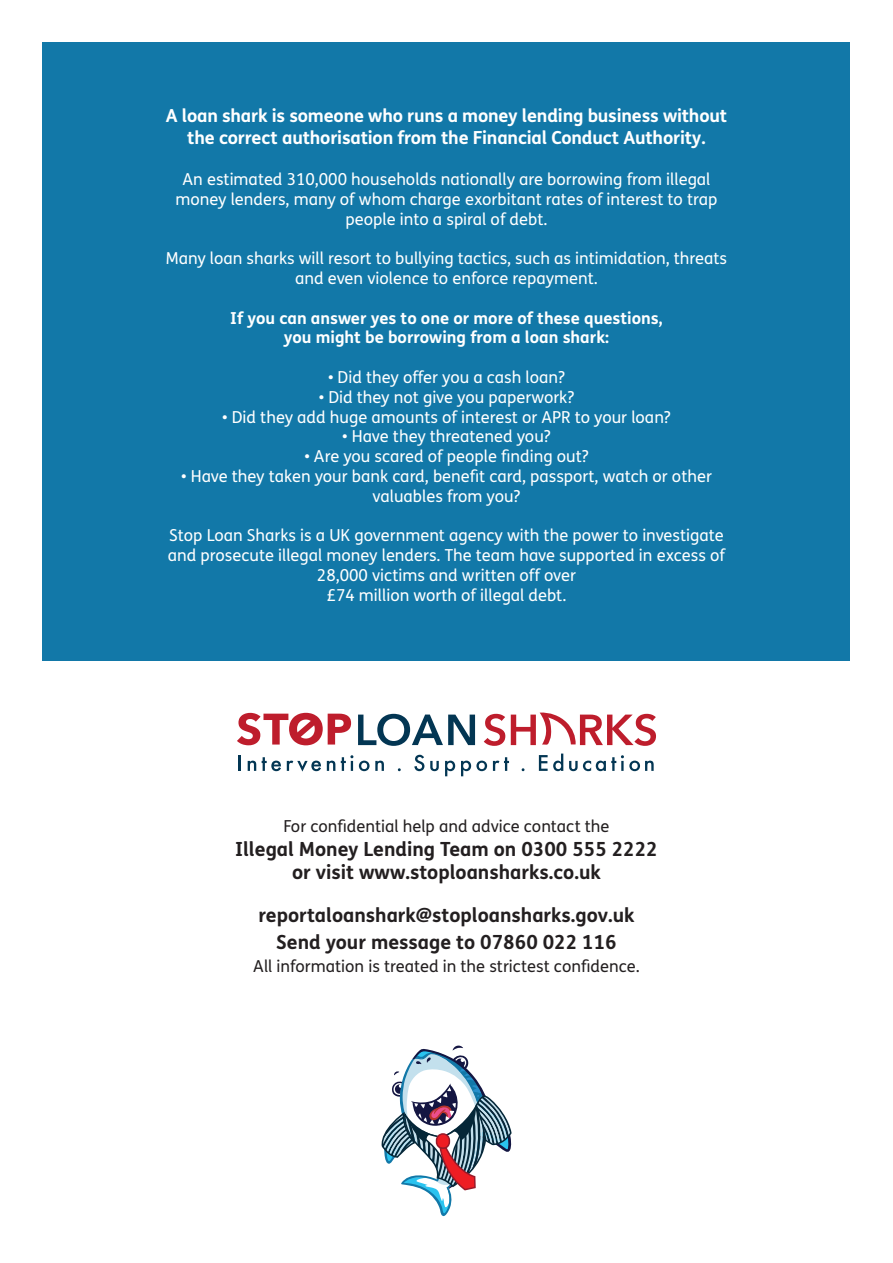
<style>
.page{position:relative;width:893px;height:1263px;background:#fff}
.page>*{position:absolute;margin:0;border:0;box-sizing:border-box;transform-origin:0 0}
.t1{font:700 19.5px "FS Me";color:#231f20}
.t2{font:700 18px/21.6px "FS Me";letter-spacing:-.01em;color:#fff;text-align:center}
.t3{font:16.5px/19.8px "FS Me";color:#fff;text-align:center}
.t4{font:16.5px "FS Me";color:#231f20}
.t5{font:700 16.5px "FS Me";color:#fff}
</style>
<div class="page">
<div style="left:43px;top:43px;width:807px;height:618px;background:#1278a8"></div>
<svg style="left:237px;top:713px;width:114px;height:32px"></svg>
<svg style="left:484px;top:714px;width:21px;height:32px"></svg>
<svg style="left:511px;top:712px;width:145px;height:34px"></svg>
<svg style="left:358px;top:714px;width:117px;height:32px"></svg>
<svg style="left:239px;top:755px;width:2px;height:16px"></svg>
<svg style="left:248px;top:761px;width:8px;height:10px"></svg>
<svg style="left:262px;top:757px;width:19px;height:14px"></svg>
<svg style="left:287px;top:761px;width:34px;height:10px"></svg>
<svg style="left:327px;top:761px;width:8px;height:10px"></svg>
<svg style="left:341px;top:755px;width:12px;height:16px"></svg>
<svg style="left:359px;top:761px;width:25px;height:10px"></svg>
<svg style="left:414px;top:755px;width:10px;height:16px"></svg>
<svg style="left:430px;top:761px;width:9px;height:10px"></svg>
<svg style="left:445px;top:761px;width:10px;height:15px"></svg>
<svg style="left:461px;top:761px;width:26px;height:15px"></svg>
<svg style="left:493px;top:757px;width:16px;height:14px"></svg>
<svg style="left:539px;top:753px;width:24px;height:18px"></svg>
<svg style="left:569px;top:755px;width:85px;height:16px"></svg>
<svg style="left:381px;top:1045px;width:131px;height:172px"></svg>
<p class="t2" style="left:166px;top:105px;width:563px">A loan shark is someone who runs a money lending business without the correct authorisation from the Financial Conduct Authority.</p>
<p class="t3" style="left:175px;top:170px;width:544px">An estimated 310,000 households nationally are borrowing from illegal money lenders, many of whom charge exorbitant rates of interest to trap people into a spiral of debt.</p>
<p class="t3" style="left:166px;top:249px;width:563px">Many loan sharks will resort to bullying tactics, such as intimidation, threats and even violence to enforce repayment.</p>
<p class="t5" style="left:230px;top:307px;width:434px">If you can answer yes to one or more of these questions,</p>
<p class="t5" style="left:284px;top:327px;width:327px">you might be borrowing from a loan shark:</p>
<p class="t3" style="left:328px;top:368px;width:238px">• Did they offer you a cash loan?</p>
<p class="t3" style="left:319px;top:387px;width:257px">• Did they not give you paperwork?</p>
<p class="t3" style="left:222px;top:407px;width:450px">• Did they add huge amounts of interest or APR to your loan?</p>
<p class="t3" style="left:342px;top:427px;width:210px">• Have they threatened you?</p>
<p class="t3" style="left:304px;top:447px;width:286px">• Are you scared of people finding out?</p>
<p class="t3" style="left:181px;top:467px;width:532px">• Have they taken your bank card, benefit card, passport, watch or other valuables from you?</p>
<p class="t3" style="left:168px;top:526px;width:559px">Stop Loan Sharks is a UK government agency with the power to investigate and prosecute illegal money lenders. The team have supported in excess of<br>28,000 victims and written off over</p>
<p class="t3" style="left:327px;top:585px;width:241px">£74 million worth of illegal debt.</p>
<p class="t4" style="left:283px;top:817px;width:328px">For confidential help and advice contact the</p>
<p class="t1" style="left:235px;top:836px;width:424px">Illegal Money Lending Team on 0300 555 2222</p>
<p class="t1" style="left:292px;top:860px;width:310px">or visit www.stoploansharks.co.uk</p>
<p class="t1" style="left:258px;top:903px;width:378px">reportaloanshark@stoploansharks.gov.uk</p>
<p class="t1" style="left:276px;top:930px;width:342px">Send your message to 07860 022 116</p>
<p class="t4" style="left:253px;top:956px;width:388px">All information is treated in the strictest confidence.</p>
</div>
